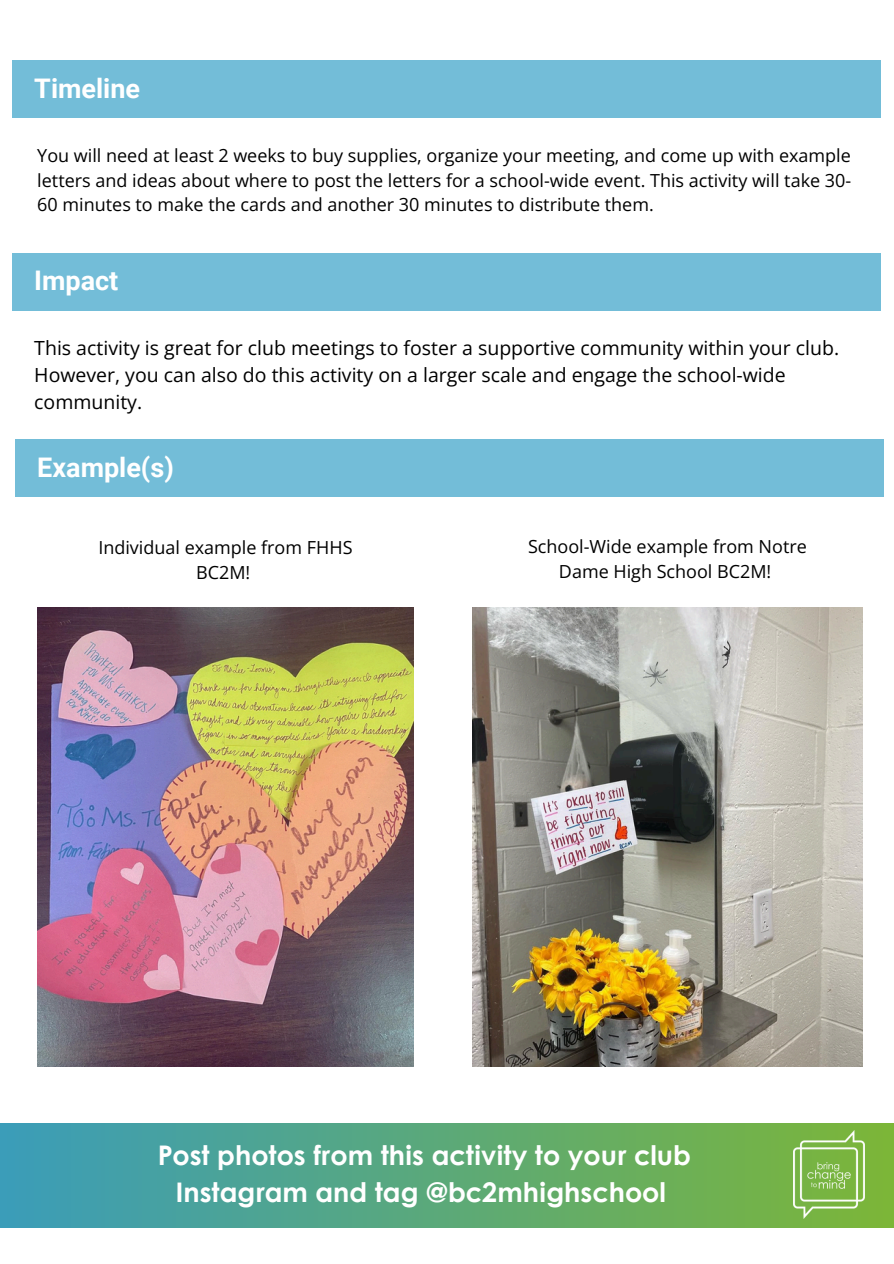
<style>
.page{position:relative;width:894px;height:1264px;background:#fff}
.page>*{position:absolute;margin:0;border:0;box-sizing:border-box;transform-origin:0 0}
.t1{font:700 27px/37.2px "Century Gothic";color:#fff;text-align:center}
.t2{font:700 27px "Roboto";color:#fff}
.t3{font:19.5px/27px "Open Sans";color:#000}
.t4{font:18px/24.8px "Open Sans";color:#000;text-align:center}
</style>
<div class="page">
<div style="left:12px;top:60px;width:868px;height:58px;background:#73bdd8"></div>
<div style="left:12px;top:253px;width:868px;height:57px;background:#73bdd8"></div>
<div style="left:15px;top:439px;width:868px;height:58px;background:#73bdd8"></div>
<div style="left:0;top:1123px;width:893px;height:104px;background:linear-gradient(to right,#3a9cb9,#7db638)"></div>
<img style="left:793px;top:1130px;width:71px;height:87px">
<img style="left:472px;top:607px;width:390px;height:459px">
<img style="left:37px;top:607px;width:376px;height:459px">
<p class="t2" style="left:34px;top:73px;width:107px">Timeline</p>
<p class="t4" style="left:37px;top:142px;width:815px;text-align:justify">You will need at least 2 weeks to buy supplies, organize your meeting, and come up with example letters and ideas about where to post the letters for a school-wide event. This activity will take 30- 60 minutes to make the cards and another 30 minutes to distribute them.</p>
<p class="t2" style="left:34px;top:265px;width:86px">Impact</p>
<p class="t3" style="left:34px;top:334px;width:806px">This activity is great for club meetings to foster a supportive community within your club.</p>
<p class="t3" style="left:34px;top:361px;width:752px">However, you can also do this activity on a larger scale and engage the school-wide community.</p>
<h1 class="t2" style="left:37px;top:452px;width:138px">Example(s)</h1>
<p class="t4" style="left:98px;top:535px;width:255px">Individual example from FHHS<br>BC2M!</p>
<p class="t4" style="left:528px;top:534px;width:280px">School-Wide example from Notre<br>Dame High School BC2M!</p>
<h1 class="t1" style="left:158px;top:1135px;width:534px">Post photos from this activity to your club<br>Instagram and tag @bc2mhighschool</h1>
</div>
